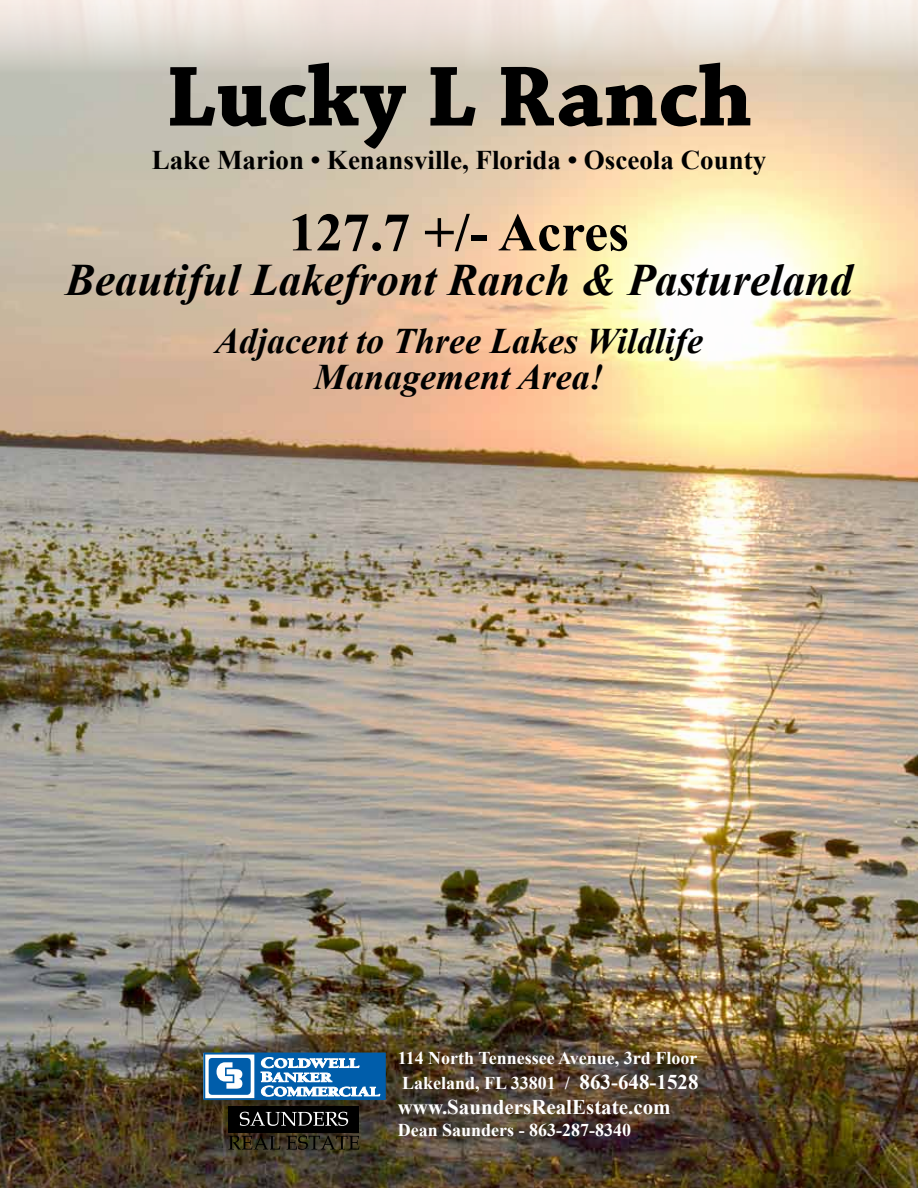
<style>
.page{position:relative;width:918px;height:1188px;background:#fff}
.page>*{position:absolute;margin:0;border:0;box-sizing:border-box;transform-origin:0 0}
.t1{font:700 90px "Chaparral Pro";letter-spacing:.005em;color:#000}
.t2{font:700 54px "Times New Roman";color:#000}
.t3{font:italic 700 45px "Times New Roman";color:#000}
.t4{font:italic 700 36px/36px "Times New Roman";color:#000;text-align:center}
.t5{font:700 27px "Times New Roman";color:#000}
.t6{font:700 21px "Times New Roman";color:#fff}
.t7{font:700 18px/25.2px "Times New Roman";color:#fff}
.s1{font-size:21px}
</style>
<div class="page">
<img style="left:0;top:0;width:918px;height:1188px">
<div style="left:184px;top:1055px;width:193px;height:61px;background:#000;opacity:.26"></div>
<div style="left:228px;top:1106px;width:131px;height:26px;background:#000"></div>
<svg style="left:203px;top:1053px;width:183px;height:47px"></svg>
<svg style="left:240px;top:1112px;width:108px;height:14px"></svg>
<svg style="left:228px;top:1136px;width:52px;height:14px"></svg>
<svg style="left:286px;top:1136px;width:73px;height:14px"></svg>
<h1 class="t1" style="left:166px;top:44px;width:588px">Lucky L Ranch</h1>
<h3 class="t5" style="left:152px;top:142px;width:616px">Lake Marion • Kenansville, Florida • Osceola County</h3>
<h2 class="t2" style="left:289px;top:195px;width:342px">127.7 +/- Acres</h2>
<h3 class="t3" style="left:65px;top:249px;width:789px">Beautiful Lakefront Ranch &amp; Pastureland</h3>
<h3 class="t4" style="left:215px;top:322px;width:489px">Adjacent to Three Lakes Wildlife<br>Management Area!</h3>
<p class="t7" style="left:398px;top:1044px;width:302px">114 North Tennessee Avenue, 3rd Floor<br>Lakeland, FL 33801 / <span class="s1">863-648-1528</span></p>
<p class="t6" style="left:398px;top:1092px;width:274px">www.SaundersRealEstate.com</p>
<p class="t7" style="left:398px;top:1116px;width:235px">Dean Saunders - 863-287-8340</p>
</div>
